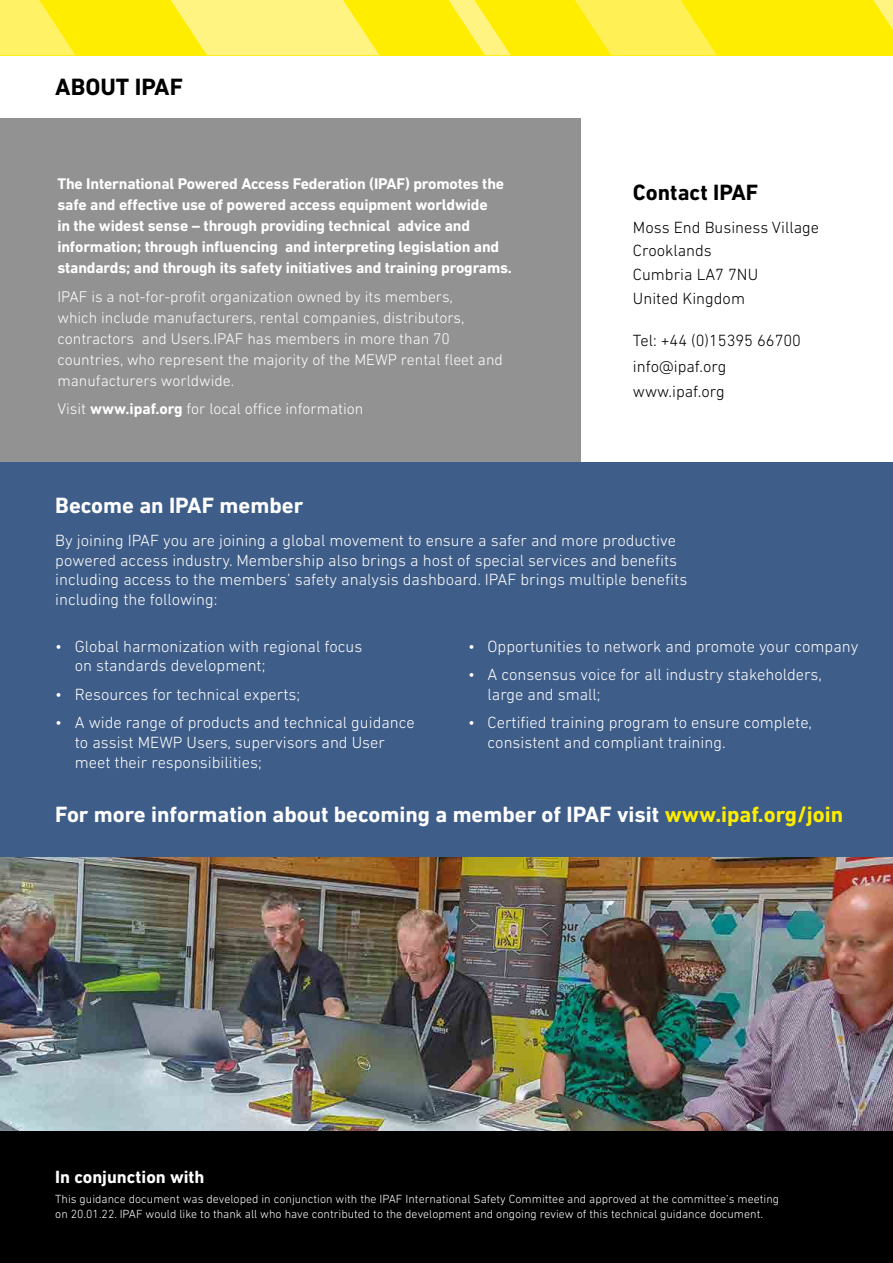
<style>
.page{position:relative;width:893px;height:1263px;background:#fff}
.page>*{position:absolute;margin:0;border:0;box-sizing:border-box;transform-origin:0 0}
.t1{font:700 24px "DIN Next LT Pro";color:#000}
.t2{font:700 22.5px "DIN Next LT Pro";color:#fff}
.t3{font:700 22.5px "DIN Next LT Pro";color:#000}
.t4{font:700 18px "DIN Next LT Pro";color:#fff}
.t5{font:300 16.5px/19.8px "DIN Next LT Pro";color:#fff}
.t6{font:300 16.5px/23.7px "DIN Next LT Pro";color:#000}
.t7{font:700 15.75px/21px "DIN Next LT Pro";letter-spacing:-.01em;color:#fff}
.t8{font:300 15.75px/21px "DIN Next LT Pro";color:#fff}
.t9{font:300 12px/14.4px "DIN Next LT Pro";color:#fff}
.s1{font-weight:700}
.s2{color:#ffed00}
</style>
<div class="page">
<div style="left:0;top:0;width:893px;height:55px;background:#ffed00"></div>
<svg style="left:575px;top:0;width:142px;height:55px"></svg>
<svg style="left:873px;top:0;width:20px;height:30px"></svg>
<svg style="left:448px;top:0;width:63px;height:55px"></svg>
<svg style="left:0;top:0;width:76px;height:55px"></svg>
<svg style="left:170px;top:0;width:209px;height:55px"></svg>
<div style="left:0;top:118px;width:580px;height:344px;background:#929292"></div>
<div style="left:0;top:462px;width:893px;height:399px;background:#3e5d88"></div>
<div style="left:0;top:1131px;width:893px;height:132px;background:#000"></div>
<img style="left:0;top:858px;width:893px;height:273px">
<h1 class="t1" style="left:55px;top:72px;width:129px">ABOUT IPAF</h1>
<p class="t7" style="left:57px;top:173px;width:456px">The International Powered Access Federation (IPAF) promotes the safe and effective use of powered access equipment worldwide<br>in the widest sense – through providing technical advice and information; through influencing and interpreting legislation and standards; and through its safety initiatives and training programs.</p>
<p class="t8" style="left:57px;top:286px;width:447px">IPAF is a not-for-profit organization owned by its members,<br>which include manufacturers, rental companies, distributors, contractors and Users.IPAF has members in more than 70 countries, who represent the majority of the MEWP rental fleet and manufacturers worldwide.</p>
<p class="t8" style="left:57px;top:398px;width:308px">Visit <span class="s1">www.ipaf.org</span> for local office information</p>
<h2 class="t3" style="left:633px;top:180px;width:127px">Contact IPAF</h2>
<p class="t6" style="left:633px;top:215px;width:188px">Moss End Business Village<br>Crooklands<br>Cumbria LA7 7NU<br>United Kingdom</p>
<p class="t6" style="left:633px;top:328px;width:170px;line-height:25.2px">Tel: +44 (0)15395 66700 info@ipaf.org www.ipaf.org</p>
<h2 class="t2" style="left:55px;top:492px;width:250px">Become an IPAF member</h2>
<p class="t5" style="left:55px;top:530px;width:633px">By joining IPAF you are joining a global movement to ensure a safer and more productive powered access industry. Membership also brings a host of special services and benefits including access to the members’ safety analysis dashboard. IPAF brings multiple benefits including the following:</p>
<p class="t5" style="left:75px;top:636px;width:289px;text-indent:-20px">• Global harmonization with regional focus on standards development;</p>
<p class="t5" style="left:55px;top:684px;width:246px">• Resources for technical experts;</p>
<p class="t5" style="left:75px;top:712px;width:342px;text-indent:-20px">• A wide range of products and technical guidance to assist MEWP Users, supervisors and User meet their responsibilities;</p>
<p class="t5" style="left:468px;top:636px;width:392px">• Opportunities to network and promote your company</p>
<p class="t5" style="left:488px;top:664px;width:336px;text-indent:-20px">• A consensus voice for all industry stakeholders, large and small;</p>
<p class="t5" style="left:488px;top:712px;width:326px;text-indent:-20px">• Certified training program to ensure complete, consistent and compliant training.</p>
<h2 class="t2" style="left:55px;top:801px;width:789px">For more information about becoming a member of IPAF visit <span class="s2">www.ipaf.org/join</span></h2>
<p class="t4" style="left:55px;top:1166px;width:151px">In conjunction with</p>
<p class="t9" style="left:55px;top:1192px;width:725px">This guidance document was developed in conjunction with the IPAF International Safety Committee and approved at the committee’s meeting on 20.01.22. IPAF would like to thank all who have contributed to the development and ongoing review of this technical guidance document.</p>
</div>
